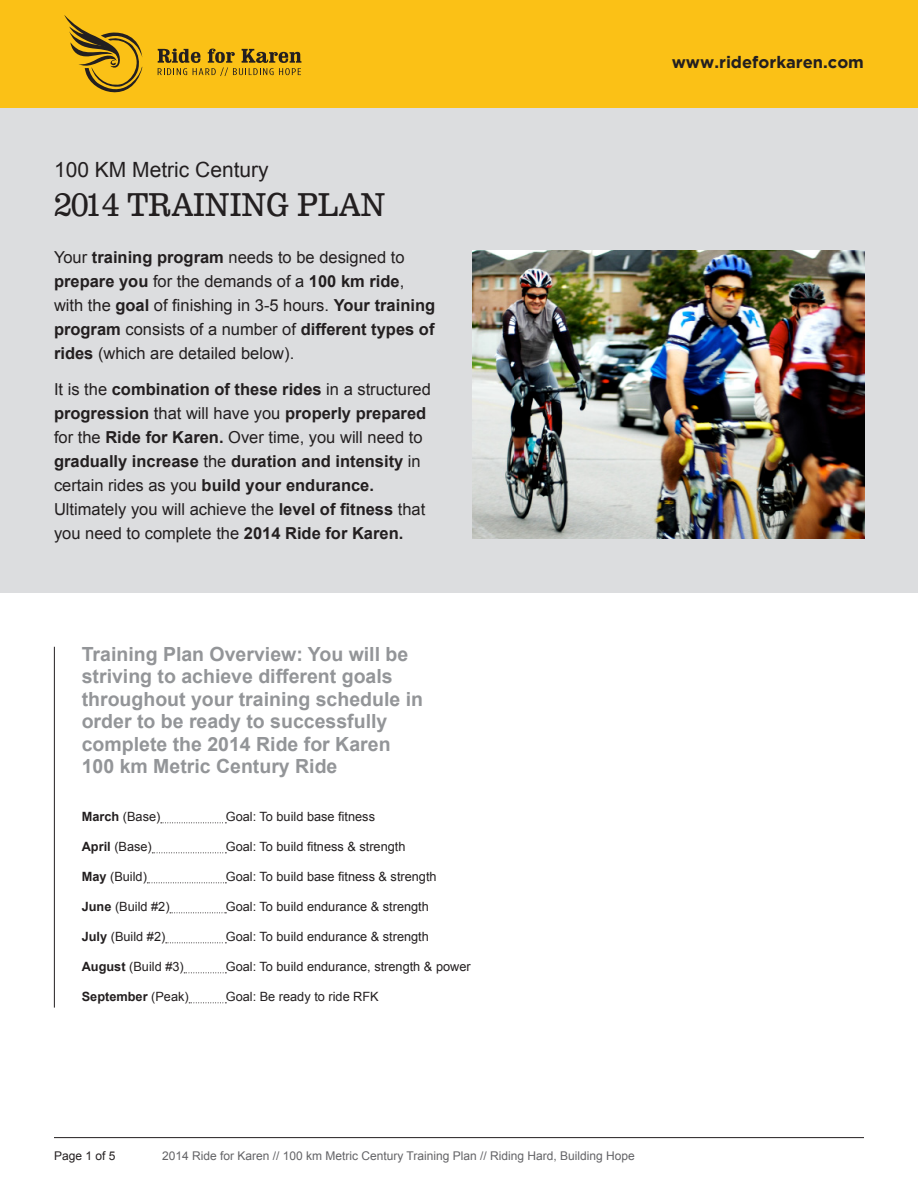
<style>
.page{position:relative;width:918px;height:1188px;background:#fff}
.page>*{position:absolute;margin:0;border:0;box-sizing:border-box;transform-origin:0 0}
.t1{font:33px "Clarendon CG Book Condensed";color:#231f20}
.t2{font:21px "Arial";color:#231f20}
.t3{font:700 19.5px/22.5px "Arial";color:#939598}
.body{font:700 16.5px/24px "Arial";color:#231f20}
.body-2{font:16.5px/24px "Arial";color:#231f20}
.body-3{font:700 16.5px "Gotham";color:#231f20}
.t4{font:12.75px "Arial";color:#231f20}
.t5{font:700 12.75px "Arial";color:#231f20}
.t6{font:12px "Arial";color:#636366}
.t7{font:12px "Arial";color:#231f20}
.s1{font-weight:700}
.s2{font-weight:400}
</style>
<div class="page">
<hr style="left:54px;top:1137px;width:810px;height:1px;background:#231f20">
<div style="left:0;top:107px;width:918px;height:486px;background:#dcdddf"></div>
<svg style="left:161px;top:822px;width:65px;height:1px"></svg>
<svg style="left:152px;top:852px;width:74px;height:1px"></svg>
<svg style="left:147px;top:882px;width:79px;height:1px"></svg>
<svg style="left:170px;top:912px;width:56px;height:1px"></svg>
<svg style="left:166px;top:942px;width:60px;height:1px"></svg>
<svg style="left:184px;top:972px;width:42px;height:1px"></svg>
<svg style="left:189px;top:1002px;width:37px;height:1px"></svg>
<hr style="left:54px;top:647px;width:1px;height:361px;background:#231f20">
<img style="left:472px;top:250px;width:393px;height:289px">
<div style="left:0;top:0;width:918px;height:108px;background:#fbc116"></div>
<svg style="left:158px;top:49px;width:143px;height:27px"></svg>
<svg style="left:64px;top:15px;width:79px;height:78px"></svg>
<p class="t2" style="left:54px;top:156px;width:216px">100 KM Metric Century</p>
<p class="t1" style="left:54px;top:185px;width:333px">2014 TRAINING PLAN</p>
<p class="body-2" style="left:54px;top:245px;width:383px">Your <span class="s1">training program</span> needs to be designed to <span class="s1">prepare you</span> for the demands of a <span class="s1">100 km ride</span>, with the <span class="s1">goal</span> of finishing in 3-5 hours. <span class="s1">Your training program</span> consists of a number of <span class="s1">different types of rides</span> (which are detailed below).</p>
<p class="body" style="left:54px;top:377px;width:378px"><span class="s2">It is the</span> combination of these rides <span class="s2">in a structured </span>progression <span class="s2">that will have you</span> properly prepared <span class="s2">for the</span> Ride for Karen. <span class="s2">Over time, you will need to </span>gradually increase <span class="s2">the</span> duration and intensity <span class="s2">in certain rides as you</span> build your endurance.<br><span class="s2">Ultimately you will achieve the</span> level of fitness <span class="s2">that you need to complete the</span> 2014 Ride for Karen.</p>
<p class="t3" style="left:82px;top:643px;width:343px">Training Plan Overview: You will be striving to achieve different goals throughout your training schedule in order to be ready to successfully complete the 2014 Ride for Karen 100 km Metric Century Ride</p>
<p class="t4" style="left:82px;top:809px;width:80px"><span class="s1">March</span> (Base)</p>
<p class="t4" style="left:226px;top:809px;width:151px">Goal: To build base fitness</p>
<p class="t4" style="left:82px;top:839px;width:72px"><span class="s1">April</span> (Base)</p>
<p class="t4" style="left:226px;top:839px;width:181px">Goal: To build fitness &amp; strength</p>
<p class="t4" style="left:82px;top:869px;width:67px"><span class="s1">May</span> (Build)</p>
<p class="t4" style="left:226px;top:869px;width:212px">Goal: To build base fitness &amp; strength</p>
<p class="t4" style="left:82px;top:899px;width:89px"><span class="s1">June</span> (Build #2)</p>
<p class="t4" style="left:226px;top:899px;width:205px">Goal: To build endurance &amp; strength</p>
<p class="t4" style="left:82px;top:929px;width:85px"><span class="s1">July</span> (Build #2)</p>
<p class="t4" style="left:226px;top:929px;width:205px">Goal: To build endurance &amp; strength</p>
<p class="t4" style="left:82px;top:959px;width:104px"><span class="s1">August</span> (Build #3)</p>
<p class="t4" style="left:226px;top:959px;width:246px">Goal: To build endurance, strength &amp; power</p>
<p class="t5" style="left:82px;top:990px;width:108px">September <span class="s2">(Peak)</span></p>
<p class="t4" style="left:226px;top:989px;width:155px">Goal: Be ready to ride RFK</p>
<p class="body-3" style="left:672px;top:52px;width:194px">www.rideforkaren.com</p>
<p class="t7" style="left:54px;top:1148px;width:63px">Page 1 of 5</p>
<p class="t6" style="left:162px;top:1148px;width:474px">2014 Ride for Karen // 100 km Metric Century Training Plan // Riding Hard, Building Hope</p>
</div>
